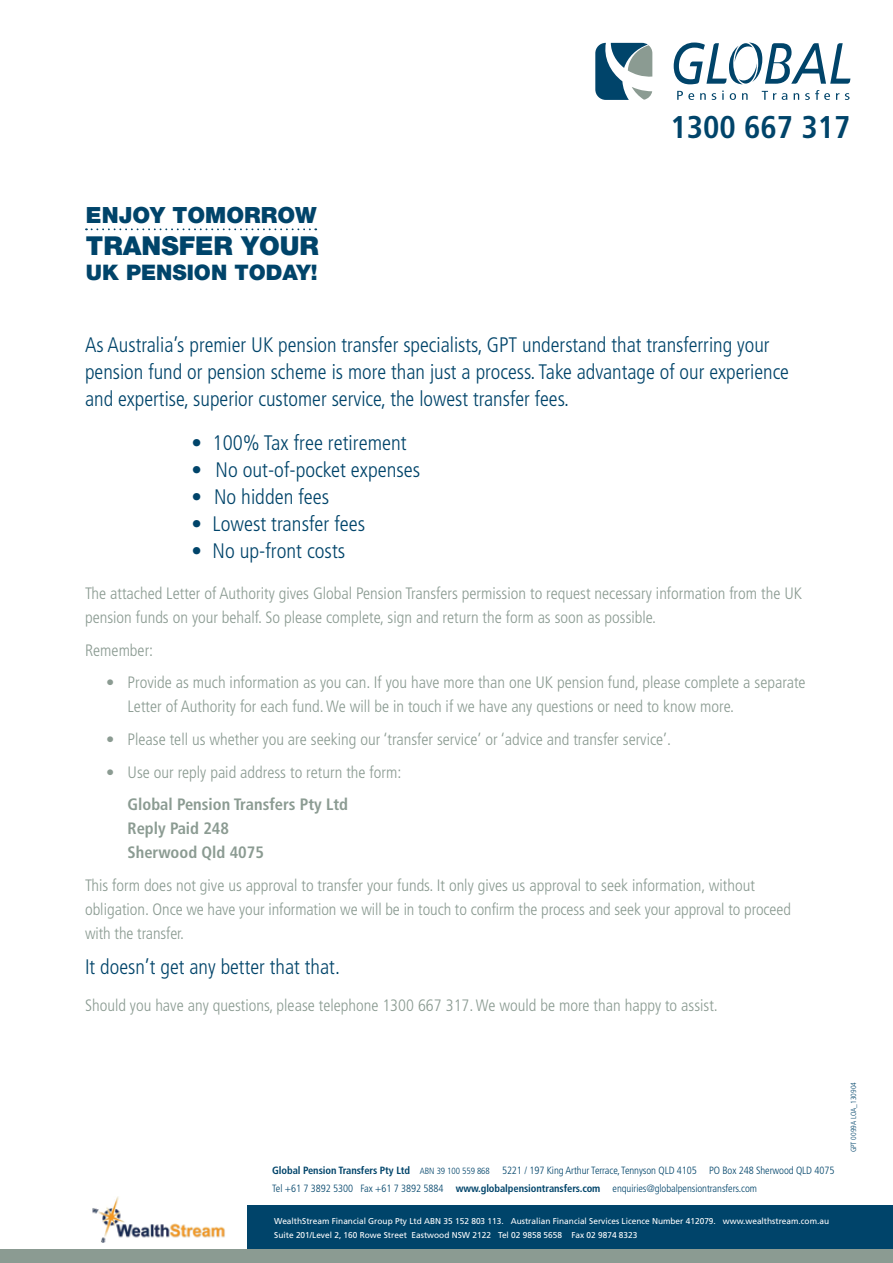
<style>
.page{position:relative;width:893px;height:1263px;background:#fff}
.page>*{position:absolute;margin:0;border:0;box-sizing:border-box;transform-origin:0 0}
.t1{font:700 condensed 31.5px "Frutiger";color:#00446a}
.t2{font:900 26.1px "Helvetica Neue";color:#00446a}
.t3{font:900 22.35px "Helvetica Neue";color:#00446a}
.t4{font:900 21.45px "Helvetica Neue";color:#00446a}
.t5{font:300 condensed 21px/27px "Frutiger";color:#00446a}
.t6{font:300 condensed 16.5px/24px "Frutiger";color:#8b9b92}
.t7{font:700 condensed 16.5px/24px "Frutiger";color:#8b9b92}
.t8{font:300 condensed 12.3px "Frutiger";color:#00446a}
.t9{font:300 condensed 10.5px/18px "Frutiger";letter-spacing:-.005em;color:#00446a}
.t10{font:8.55px/14px "Frutiger";color:#fff}
.t11{font:300 condensed 7.5px "Frutiger";color:#00446a}
.s1{font-weight:700}
.s2{font-size:9px}
</style>
<div class="page">
<div style="left:248px;top:1205px;width:645px;height:58px;background:#00446a"></div>
<div style="left:0;top:1249px;width:893px;height:14px;background:#8b9b92"></div>
<img style="left:92px;top:1197px;width:133px;height:46px">
<svg style="left:595px;top:43px;width:57px;height:57px"></svg>
<svg style="left:673px;top:43px;width:177px;height:57px"></svg>
<svg style="left:86px;top:228px;width:230px;height:2px"></svg>
<h3 class="t3" style="left:86px;top:202px;width:232px">ENJOY TOMORROW</h3>
<h2 class="t2" style="left:86px;top:230px;width:234px">TRANSFER YOUR</h2>
<h3 class="t4" style="left:86px;top:260px;width:233px">UK PENSION TODAY!</h3>
<h1 class="t1" style="left:671px;top:108px;width:181px">1300 667 317</h1>
<p class="t5" style="left:85px;top:332px;width:705px">As Australia’s premier UK pension transfer specialists, GPT understand that transferring your pension fund or pension scheme is more than just a process. Take advantage of our experience and expertise, superior customer service, the lowest transfer fees.</p>
<p class="t5" style="left:191px;top:430px;width:217px">• 100% Tax free retirement</p>
<p class="t5" style="left:192px;top:457px;width:230px">• No out-of-pocket expenses</p>
<p class="t5" style="left:192px;top:484px;width:139px">• No hidden fees</p>
<p class="t5" style="left:191px;top:511px;width:175px">• Lowest transfer fees</p>
<p class="t5" style="left:191px;top:538px;width:155px">• No up-front costs</p>
<p class="t6" style="left:85px;top:582px;width:718px">The attached Letter of Authority gives Global Pension Transfers permission to request necessary information from the UK pension funds on your behalf. So please complete, sign and return the form as soon as possible.</p>
<p class="t6" style="left:85px;top:638px;width:70px">Remember:</p>
<p class="t6" style="left:128px;top:671px;width:680px;text-indent:-21px">• Provide as much information as you can. If you have more than one UK pension fund, please complete a separate<br>Letter of Authority for each fund. We will be in touch if we have any questions or need to know more.</p>
<p class="t6" style="left:106px;top:727px;width:566px">• Please tell us whether you are seeking our ‘transfer service’ or ‘advice and transfer service’.</p>
<p class="t6" style="left:106px;top:760px;width:297px">• Use our reply paid address to return the form:</p>
<p class="t7" style="left:128px;top:792px;width:222px">Global Pension Transfers Pty Ltd<br>Reply Paid 248<br>Sherwood Qld 4075</p>
<p class="t6" style="left:85px;top:873px;width:707px">This form does not give us approval to transfer your funds. It only gives us approval to seek information, without obligation. Once we have your information we will be in touch to confirm the process and seek your approval to proceed with the transfer.</p>
<p class="t5" style="left:85px;top:953px;width:256px">It doesn’t get any better that that.</p>
<p class="t6" style="left:85px;top:993px;width:634px">Should you have any questions, please telephone 1300 667 317. We would be more than happy to assist.</p>
<p class="t8" style="left:657px;top:1162px;width:174px">enquiries@globalpensiontransfers.com</p>
<p class="t9" style="left:272px;top:1161px;width:564px"><span class="s1">Global Pension Transfers Pty Ltd</span> <span class="s2">ABN 39 100 559 868</span> 5221 / 197 King Arthur Terrace, Tennyson QLD 4105 PO Box 248 Sherwood QLD 4075<br>Tel +61 7 3892 5300 Fax +61 7 3892 5884 <span class="s1">www.globalpensiontransfers.com</span> enquiries@globalpensiontransfers.com</p>
<p class="t10" style="left:274px;top:1214px;width:556px">WealthStream Financial Group Pty Ltd ABN 35 152 803 113. Australian Financial Services Licence Number 412079. www.wealthstream.com.au<br>Suite 201/Level 2, 160 Rowe Street Eastwood NSW 2122 Tel 02 9858 5658 Fax 02 9874 8323</p>
<p class="t11" style="left:849px;top:1152px;width:72px;rotate:-90deg">GPT 0099A LOA_130904</p>
</div>
